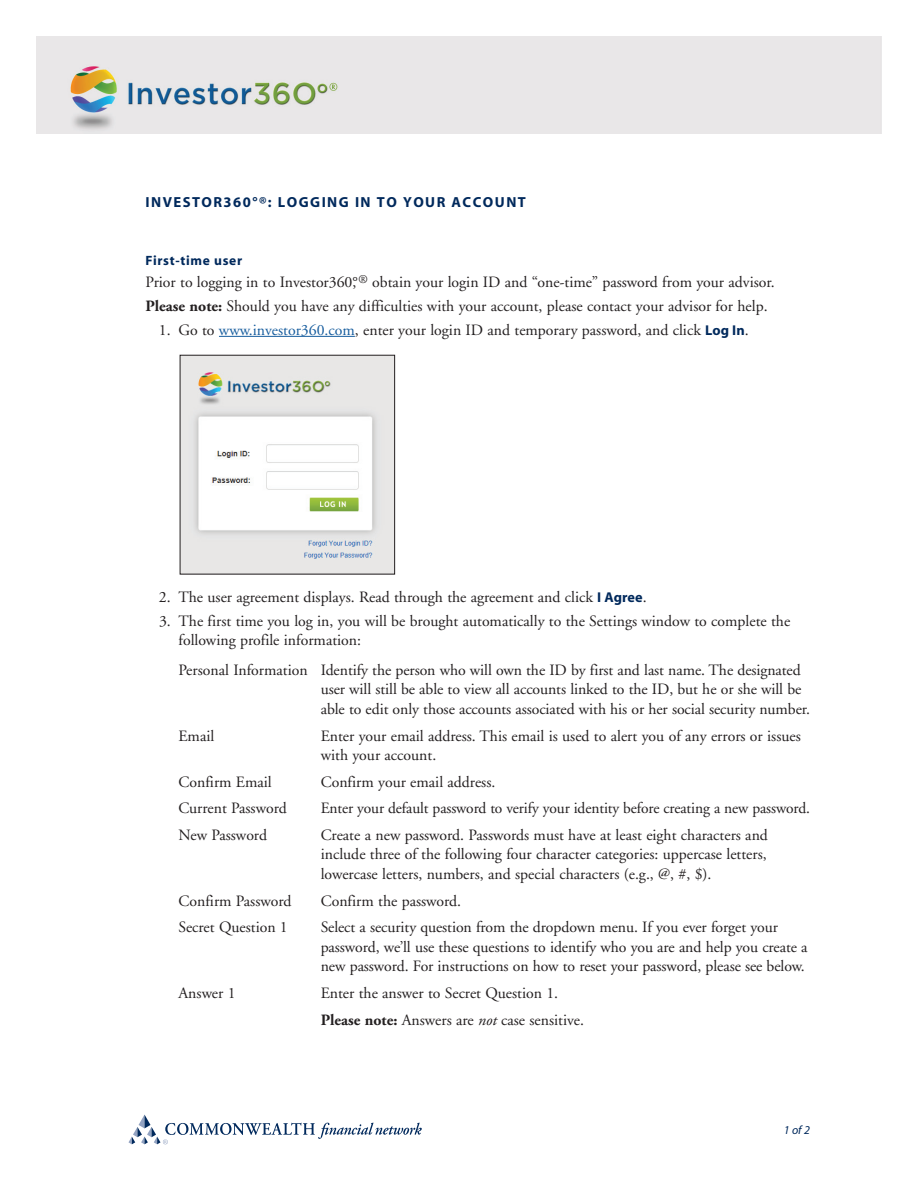
<style>
.page{position:relative;width:918px;height:1188px;background:#fff}
.page>*{position:absolute;margin:0;border:0;box-sizing:border-box;transform-origin:0 0}
.t1{font:15.75px/19.5px "Adobe Garamond";color:#231f20}
.t2{font:700 14.7px "Myriad";letter-spacing:.1em;color:#00295c}
.t3{font:700 13.5px "Myriad";letter-spacing:.05em;color:#00295c}
.t4{font:italic 12px "Myriad";color:#00295c}
.s1{font-weight:700}
.s2{color:#175d9e}
.s3{font-family:"Myriad";font-weight:700;font-size:14.25px;color:#00295c}
.s4{font-style:italic}
</style>
<div class="page">
<div style="left:36px;top:36px;width:846px;height:97px;background:#e9e7e8"></div>
<svg style="left:128px;top:1115px;width:294px;height:29px"></svg>
<hr style="left:219px;top:336px;width:136px;height:1px;background:#175d9e">
<img style="left:182px;top:357px;width:211px;height:215px">
<div style="left:180px;top:355px;width:215px;height:219px;border:1px solid #231f20"></div>
<p class="t2" style="left:146px;top:194px;width:382px">INVESTOR360°®: LOGGING IN TO YOUR ACCOUNT</p>
<p class="t3" style="left:146px;top:254px;width:98px">First-time user</p>
<p class="t1" style="left:145px;top:270px;width:631px;line-height:24px">Prior to logging in to Investor360,°<sup>®</sup> obtain your login ID and “one-time” password from your advisor.<br><span class="s1">Please note:</span> Should you have any difficulties with your account, please contact your advisor for help.</p>
<p class="t1" style="left:159px;top:320px;width:591px">1. Go to <span class="s2">www.investor360.com</span>, enter your login ID and temporary password, and click <span class="s3">Log In</span>.</p>
<p class="t1" style="left:159px;top:587px;width:489px">2. The user agreement displays. Read through the agreement and click <span class="s3">I Agree</span>.</p>
<p class="t1" style="left:179px;top:611px;width:613px;text-indent:-19px">3. The first time you log in, you will be brought automatically to the Settings window to complete the following profile information:</p>
<p class="t1" style="left:321px;top:661px;width:491px;text-indent:-142px">Personal Information Identify the person who will own the ID by first and last name. The designated user will still be able to view all accounts linked to the ID, but he or she will be able to edit only those accounts associated with his or her social security number.</p>
<p class="t1" style="left:179px;top:726px;width:37px">Email</p>
<p class="t1" style="left:321px;top:726px;width:482px">Enter your email address. This email is used to alert you of any errors or issues with your account.</p>
<p class="t1" style="left:179px;top:772px;width:95px">Confirm Email</p>
<p class="t1" style="left:321px;top:772px;width:176px">Confirm your email address.</p>
<p class="t1" style="left:179px;top:799px;width:110px">Current Password</p>
<p class="t1" style="left:321px;top:799px;width:491px">Enter your default password to verify your identity before creating a new password.</p>
<p class="t1" style="left:179px;top:826px;width:90px">New Password</p>
<p class="t1" style="left:321px;top:826px;width:449px;text-align:justify">Create a new password. Passwords must have at least eight characters and include three of the following four character categories: uppercase letters, lowercase letters, numbers, and special characters (e.g., @, #, $).</p>
<p class="t1" style="left:179px;top:891px;width:115px">Confirm Password</p>
<p class="t1" style="left:321px;top:891px;width:142px">Confirm the password.</p>
<p class="t1" style="left:179px;top:918px;width:111px">Secret Question 1</p>
<p class="t1" style="left:321px;top:918px;width:488px">Select a security question from the dropdown menu. If you ever forget your password, we’ll use these questions to identify who you are and help you create a new password. For instructions on how to reset your password, please see below.</p>
<p class="t1" style="left:179px;top:984px;width:59px">Answer 1</p>
<p class="t1" style="left:321px;top:980px;width:265px;line-height:26.7px">Enter the answer to Secret Question 1.<br><span class="s1">Please note:</span> Answers are <span class="s4">not</span> case sensitive.</p>
<p class="t4" style="left:784px;top:1124px;width:28px">1 of 2</p>
</div>
